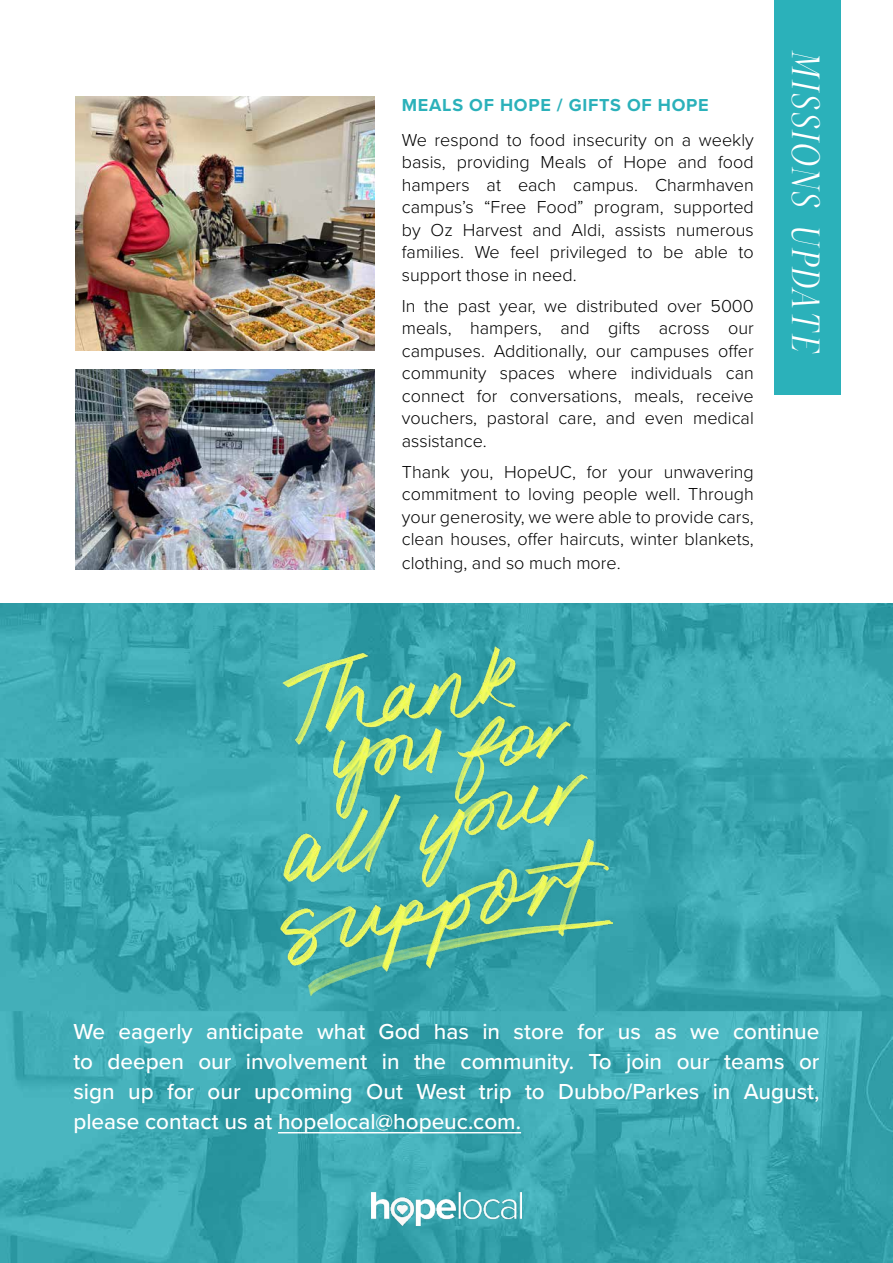
<style>
.page{position:relative;width:893px;height:1263px;background:#fff}
.page>*{position:absolute;margin:0;border:0;box-sizing:border-box;transform-origin:0 0}
.t1{font:italic 44.1px "Dark Paradise";color:#fff}
.t2{font:500 22.5px/30px "Proxima Nova";color:#fff;text-align:justify}
.t3{font:300 18px/22.5px "Proxima Nova";color:#000;text-align:justify}
.t4{font:700 18px "Proxima Nova";letter-spacing:.04em;color:#2bb1ba}
</style>
<div class="page">
<img style="left:0;top:604px;width:893px;height:659px">
<img style="left:372px;top:1192px;width:149px;height:34px">
<img style="left:280px;top:646px;width:333px;height:349px">
<hr style="left:278px;top:1132px;width:243px;height:1px;background:#fff">
<img style="left:75px;top:96px;width:299px;height:255px">
<img style="left:75px;top:370px;width:299px;height:199px">
<div style="left:774px;top:0;width:67px;height:395px;background:#2bb1ba"></div>
<p class="t4" style="left:402px;top:91px;width:308px">MEALS OF HOPE / GIFTS OF HOPE</p>
<p class="t3" style="left:402px;top:128px;width:354px">We respond to food insecurity on a weekly basis, providing Meals of Hope and food hampers at each campus. Charmhaven campus’s “Free Food” program, supported by Oz Harvest and Aldi, assists numerous families. We feel privileged to be able to support those in need.</p>
<p class="t3" style="left:402px;top:294px;width:353px">In the past year, we distributed over 5000 meals, hampers, and gifts across our campuses. Additionally, our campuses offer community spaces where individuals can connect for conversations, meals, receive vouchers, pastoral care, and even medical assistance.</p>
<p class="t3" style="left:402px;top:460px;width:353px">Thank you, HopeUC, for your unwavering commitment to loving people well. Through your generosity, we were able to provide cars, clean houses, offer haircuts, winter blankets, clothing, and so much more.</p>
<h1 class="t1" style="left:829px;top:53px;width:303px;rotate:90deg">MISSIONS UPDATE</h1>
<p class="t2" style="left:73px;top:1016px;width:748px">We eagerly anticipate what God has in store for us as we continue to deepen our involvement in the community. To join our teams or sign up for our upcoming Out West trip to Dubbo/Parkes in August, please contact us at hopelocal@hopeuc.com.</p>
</div>
